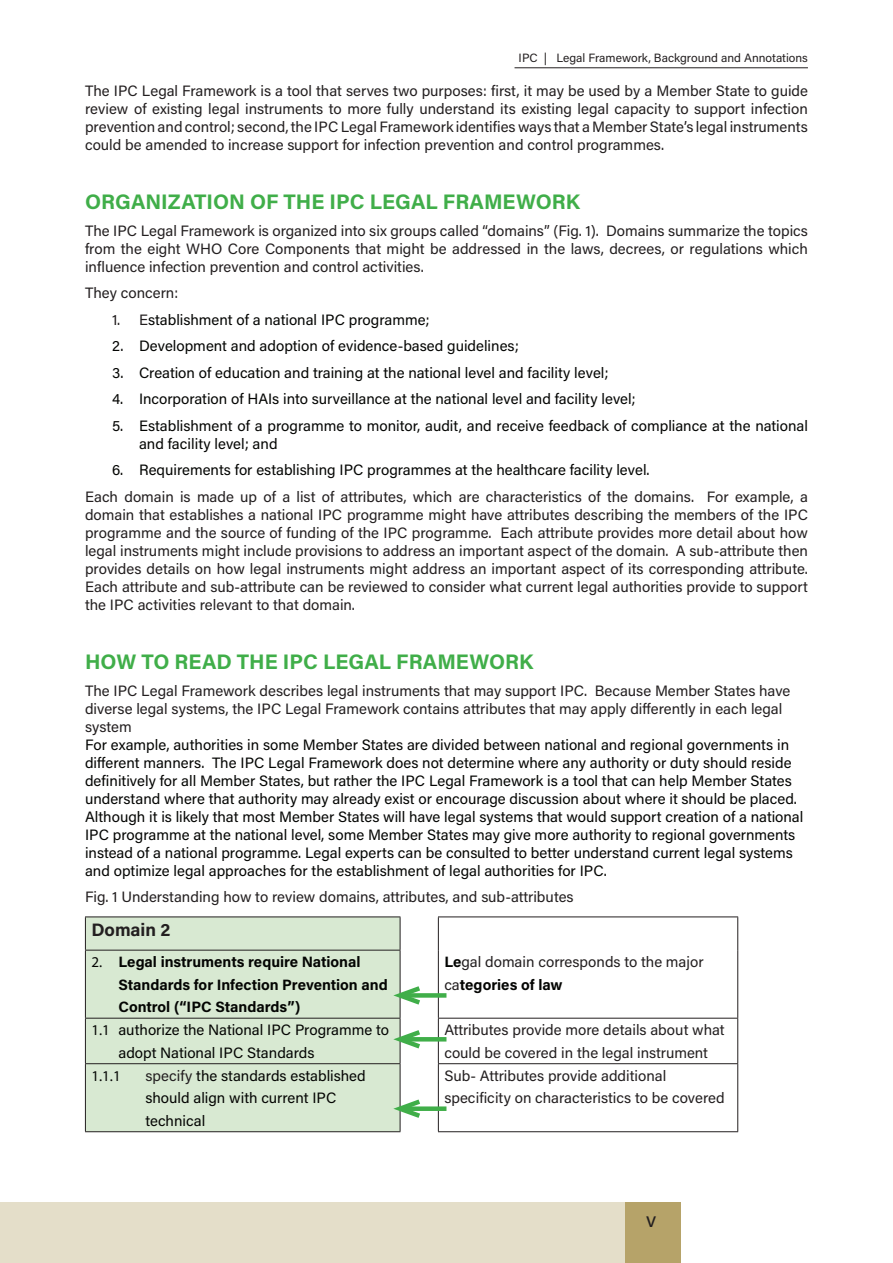
<style>
.page{position:relative;width:893px;height:1263px;background:#fff}
.page>*{position:absolute;margin:0;border:0;box-sizing:border-box;transform-origin:0 0}
.t1{font:700 21px "Acumin Pro";color:#40ae49}
.t2{font:21px "Acumin Pro";color:#231f20}
.t3{font:700 18px "Acumin Pro";color:#231f20}
.t4{font:15px/18px "Acumin Pro";color:#231f20}
.t5{font:15px/18px "Acumin Pro";color:#040503}
.t6{font:700 15px/22.5px "Acumin Pro";color:#040503}
.t7{font:15px "Myriad Pro";color:#040503}
.t8{font:12px "Acumin Pro";color:#231f20}
.s1{color:#231f20}
.s2{font-family:"Myriad Pro";font-weight:400}
.s3{font-weight:700;color:#040503}
.s4{font-family:"Myriad Pro"}
</style>
<div class="page">
<div style="left:0;top:1202px;width:625px;height:61px;background:#e4dec9"></div>
<div style="left:625px;top:1202px;width:55px;height:61px;background:#b6a369"></div>
<hr style="left:514px;top:67px;width:294px;height:1px;background:#231f20">
<div style="left:86px;top:917px;width:314px;height:214px;background:#d8e9d2"></div>
<hr style="left:438px;top:916px;width:300px;height:1px;background:#231f20">
<hr style="left:438px;top:917px;width:1px;height:33px;background:#231f20">
<hr style="left:737px;top:917px;width:1px;height:33px;background:#231f20">
<hr style="left:438px;top:950px;width:1px;height:68px;background:#231f20">
<hr style="left:737px;top:950px;width:1px;height:68px;background:#231f20">
<hr style="left:438px;top:1018px;width:300px;height:1px;background:#231f20">
<hr style="left:438px;top:1018px;width:1px;height:45px;background:#231f20">
<hr style="left:737px;top:1018px;width:1px;height:45px;background:#231f20">
<hr style="left:438px;top:1063px;width:300px;height:1px;background:#231f20">
<hr style="left:438px;top:1064px;width:1px;height:67px;background:#231f20">
<hr style="left:737px;top:1064px;width:1px;height:67px;background:#231f20">
<hr style="left:438px;top:1131px;width:300px;height:1px;background:#231f20">
<hr style="left:85px;top:916px;width:315px;height:1px;background:#231f20">
<hr style="left:400px;top:917px;width:1px;height:33px;background:#231f20">
<hr style="left:85px;top:950px;width:315px;height:1px;background:#231f20">
<hr style="left:400px;top:950px;width:1px;height:68px;background:#231f20">
<hr style="left:85px;top:1018px;width:315px;height:1px;background:#231f20">
<hr style="left:400px;top:1018px;width:1px;height:45px;background:#231f20">
<hr style="left:85px;top:1063px;width:315px;height:1px;background:#231f20">
<hr style="left:400px;top:1064px;width:1px;height:67px;background:#231f20">
<hr style="left:85px;top:1131px;width:315px;height:1px;background:#231f20">
<hr style="left:85px;top:917px;width:1px;height:33px;background:#231f20">
<hr style="left:85px;top:950px;width:1px;height:68px;background:#231f20">
<hr style="left:85px;top:1018px;width:1px;height:45px;background:#231f20">
<hr style="left:85px;top:1064px;width:1px;height:67px;background:#231f20">
<hr style="left:400px;top:1037px;width:46px;height:4px;background:#40ae49">
<svg style="left:387px;top:1026px;width:38px;height:26px"></svg>
<div style="left:400px;top:1106px;width:46px;height:5px;background:#40ae49"></div>
<svg style="left:387px;top:1096px;width:38px;height:25px"></svg>
<div style="left:400px;top:993px;width:46px;height:5px;background:#40ae49"></div>
<svg style="left:387px;top:982px;width:38px;height:26px"></svg>
<p class="t8" style="left:519px;top:49px;width:291px">IPC | Legal Framework, Background and Annotations</p>
<p class="t4" style="left:85px;top:81px;width:724px;text-align:justify">The IPC Legal Framework is a tool that serves two purposes: first, it may be used by a Member State to guide review of existing legal instruments to more fully understand its existing legal capacity to support infection prevention and control; second, the IPC Legal Framework identifies ways that a Member State’s legal instruments could be amended to increase support for infection prevention and control programmes.</p>
<h1 class="t1" style="left:85px;top:187px;width:497px">ORGANIZATION OF THE IPC LEGAL FRAMEWORK</h1>
<p class="t4" style="left:85px;top:221px;width:724px;text-align:justify">The IPC Legal Framework is organized into six groups called “domains” (Fig. 1). Domains summarize the topics from the eight WHO Core Components that might be addressed in the laws, decrees, or regulations which influence infection prevention and control activities.</p>
<p class="t4" style="left:85px;top:283px;width:95px">They concern:</p>
<p class="t5" style="left:112px;top:310px;width:319px"><span class="s1">1. E</span>stablishment of a national IPC programme;</p>
<p class="t5" style="left:112px;top:336px;width:408px">2. Development and adoption of evidence-based guidelines;</p>
<p class="t5" style="left:112px;top:363px;width:498px">3. Creation of education and training at the national level and facility level;</p>
<p class="t5" style="left:112px;top:389px;width:525px">4. Incorporation of HAIs into surveillance at the national level and facility level;</p>
<p class="t5" style="left:139px;top:416px;width:670px;text-indent:-27px">5. Establishment of a programme to monitor, audit, and receive feedback of compliance at the national and facility level; and</p>
<p class="t5" style="left:112px;top:460px;width:539px">6. Requirements for establishing IPC programmes at the healthcare facility level.</p>
<p class="t4" style="left:85px;top:487px;width:724px;text-align:justify">Each domain is made up of a list of attributes, which are characteristics of the domains. For example, a domain that establishes a national IPC programme might have attributes describing the members of the IPC programme and the source of funding of the IPC programme. Each attribute provides more detail about how legal instruments might include provisions to address an important aspect of the domain. A sub-attribute then provides details on how legal instruments might address an important aspect of its corresponding attribute.<br>Each attribute and sub-attribute can be reviewed to consider what current legal authorities provide to support the IPC activities relevant to that domain.</p>
<h1 class="t1" style="left:85px;top:647px;width:450px">HOW TO READ THE IPC LEGAL FRAMEWORK</h1>
<p class="t4" style="left:85px;top:681px;width:707px">The IPC Legal Framework describes legal instruments that may support IPC. Because Member States have diverse legal systems, the IPC Legal Framework contains attributes that may apply differently in each legal system</p>
<p class="t5" style="left:85px;top:735px;width:720px">For example, authorities in some Member States are divided between national and regional governments in different manners. The IPC Legal Framework does not determine where any authority or duty should reside definitively for all Member States, but rather the IPC Legal Framework is a tool that can help Member States understand where that authority may already exist or encourage discussion about where it should be placed.<br>Although it is likely that most Member States will have legal systems that would support creation of a national IPC programme at the national level, some Member States may give more authority to regional governments instead of a national programme. Legal experts can be consulted to better understand current legal systems and optimize legal approaches for the establishment of legal authorities for IPC.</p>
<p class="t4" style="left:85px;top:887px;width:490px">Fig. 1 Understanding how to review domains, attributes, and sub-attributes</p>
<p class="t3" style="left:91px;top:917px;width:81px">Domain 2</p>
<p class="t6" style="left:118px;top:950px;width:271px;text-indent:-27px"><span class="s2">2.</span> Legal instruments require National<br>Standards for Infection Prevention and<br>Control (“IPC Standards”)</p>
<p class="t4" style="left:444px;top:950px;width:261px;line-height:22.5px"><span class="s3">Le</span>gal domain corresponds to the major ca<span class="s3">tegories of law</span></p>
<p class="t5" style="left:118px;top:1018px;width:272px;line-height:22.5px;text-indent:-27px"><span class="s4">1.1</span> authorize the National IPC Programme to adopt National IPC Standards</p>
<p class="t4" style="left:444px;top:1018px;width:282px;line-height:22.5px">Attributes provide more details about what could be covered in the legal instrument</p>
<p class="t7" style="left:91px;top:1066px;width:31px">1.1.1</p>
<p class="t5" style="left:145px;top:1064px;width:222px;line-height:22.5px"><span class="s1">specify</span> the standards established should align with current IPC technical</p>
<p class="t4" style="left:444px;top:1064px;width:282px;line-height:22.5px">Sub- Attributes provide additional specificity on characteristics to be covered</p>
<h1 class="t2" style="left:646px;top:1205px;width:12px">v</h1>
</div>
